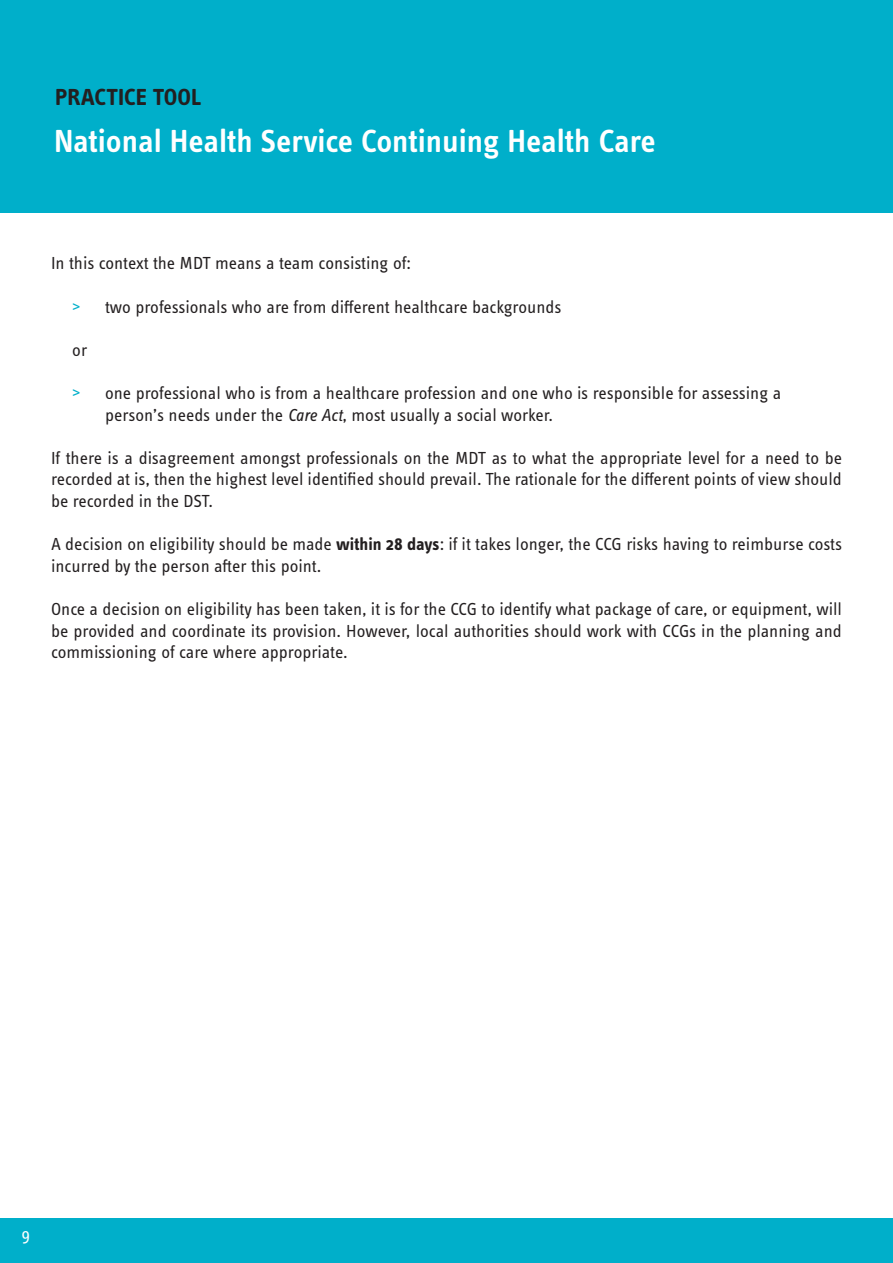
<style>
.page{position:relative;width:893px;height:1263px;background:#fff}
.page>*{position:absolute;margin:0;border:0;box-sizing:border-box;transform-origin:0 0}
.t1{font:600 33px "Info Text Pro";color:#fff}
.t2{font:700 24px "Info Text Pro";color:#231f20}
.RiPfA_body_text{font:18px/21.6px "Info Text Pro";color:#231f20}
.t3{font:18px "Info Text Pro";color:#fff}
.s1{color:#00afca}
.s2{font-style:italic}
.s3{font-weight:700}
</style>
<div class="page">
<div style="left:0;top:1218px;width:893px;height:45px;background:#00afca"></div>
<div style="left:0;top:0;width:893px;height:213px;background:#00afca"></div>
<h2 class="t2" style="left:55px;top:83px;width:148px">PRACTICE TOOL</h2>
<h1 class="t1" style="left:54px;top:121px;width:603px">National Health Service Continuing Health Care</h1>
<p class="RiPfA_body_text" style="left:51px;top:252px;width:361px">In this context the MDT means a team consisting of:</p>
<p class="RiPfA_body_text" style="left:72px;top:295px;width:491px"><span class="s1">&gt;</span> two professionals who are from different healthcare backgrounds</p>
<p class="RiPfA_body_text" style="left:72px;top:339px;width:16px">or</p>
<p class="RiPfA_body_text" style="left:105px;top:382px;width:678px;text-indent:-33px"><span class="s1">&gt;</span> one professional who is from a healthcare profession and one who is responsible for assessing a person’s needs under the <span class="s2">Care Act</span>, most usually a social worker.</p>
<p class="RiPfA_body_text" style="left:51px;top:447px;width:792px;text-align:justify">If there is a disagreement amongst professionals on the MDT as to what the appropriate level for a need to be recorded at is, then the highest level identified should prevail. The rationale for the different points of view should be recorded in the DST.</p>
<p class="RiPfA_body_text" style="left:51px;top:533px;width:792px">A decision on eligibility should be made <span class="s3">within 28 days</span>: if it takes longer, the CCG risks having to reimburse costs incurred by the person after this point.</p>
<p class="RiPfA_body_text" style="left:51px;top:598px;width:792px;text-align:justify">Once a decision on eligibility has been taken, it is for the CCG to identify what package of care, or equipment, will be provided and coordinate its provision. However, local authorities should work with CCGs in the planning and commissioning of care where appropriate.</p>
<p class="t3" style="left:21px;top:1224px;width:10px">9</p>
</div>
